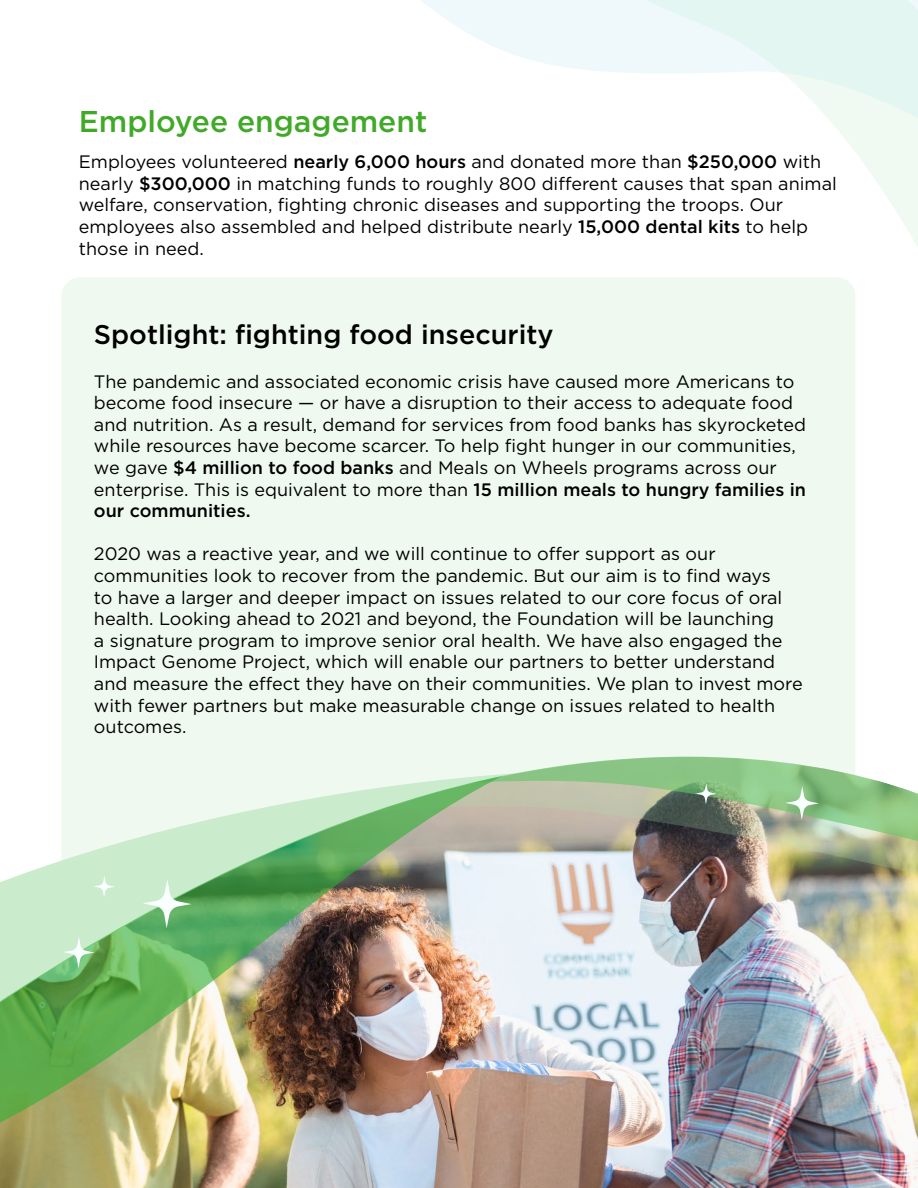
<style>
.page{position:relative;width:918px;height:1188px;background:#fff}
.page>*{position:absolute;margin:0;border:0;box-sizing:border-box;transform-origin:0 0}
.t1{font:500 30px "Gotham";color:#41a928}
.t2{font:500 27px "Gotham";color:#000}
.t3{font:18px/21.6px "Gotham";color:#000}
.s1{font-weight:500}
</style>
<div class="page">
<div style="left:62px;top:278px;width:793px;height:828px;background:#eff9ef;border-radius:18px"></div>
<svg style="left:420px;top:0;width:498px;height:292px"></svg>
<img style="left:0;top:757px;width:918px;height:431px">
<svg style="left:143px;top:879px;width:48px;height:49px"></svg>
<svg style="left:63px;top:937px;width:31px;height:31px"></svg>
<svg style="left:93px;top:876px;width:22px;height:22px"></svg>
<svg style="left:785px;top:786px;width:34px;height:34px"></svg>
<svg style="left:696px;top:783px;width:21px;height:21px"></svg>
<h2 class="t1" style="left:79px;top:102px;width:350px">Employee engagement</h2>
<p class="t3" style="left:79px;top:151px;width:760px">Employees volunteered <span class="s1">nearly 6,000 hours</span> and donated more than <span class="s1">$250,000</span> with nearly <span class="s1">$300,000</span> in matching funds to roughly 800 diferent causes that span animal welfare, conservation, fghting chronic diseases and supporting the troops. Our employees also assembled and helped distribute nearly <span class="s1">15,000 dental kits</span> to help those in need.</p>
<p class="t2" style="left:94px;top:317px;width:461px">Spotlight: fghting food insecurity</p>
<p class="t3" style="left:94px;top:370px;width:702px">The pandemic and associated economic crisis have caused more Americans to</p>
<p class="t3" style="left:94px;top:392px;width:714px">become food insecure — or have a disruption to their access to adequate food and nutrition. As a result, demand for services from food banks has skyrocketed while resources have become scarcer. To help fght hunger in our communities, we gave <span class="s1">$4 million to food banks</span> and Meals on Wheels programs across our enterprise. This is equivalent to more than <span class="s1">15 million meals to hungry families in our communities.</span></p>
<p class="t3" style="left:94px;top:543px;width:710px">2020 was a reactive year, and we will continue to ofer support as our communities look to recover from the pandemic. But our aim is to fnd ways<br>to have a larger and deeper impact on issues related to our core focus of oral health. Looking ahead to 2021 and beyond, the Foundation will be launching<br>a signature program to improve senior oral health. We have also engaged the Impact Genome Project, which will enable our partners to better understand and measure the efect they have on their communities. We plan to invest more with fewer partners but make measurable change on issues related to health outcomes.</p>
</div>
